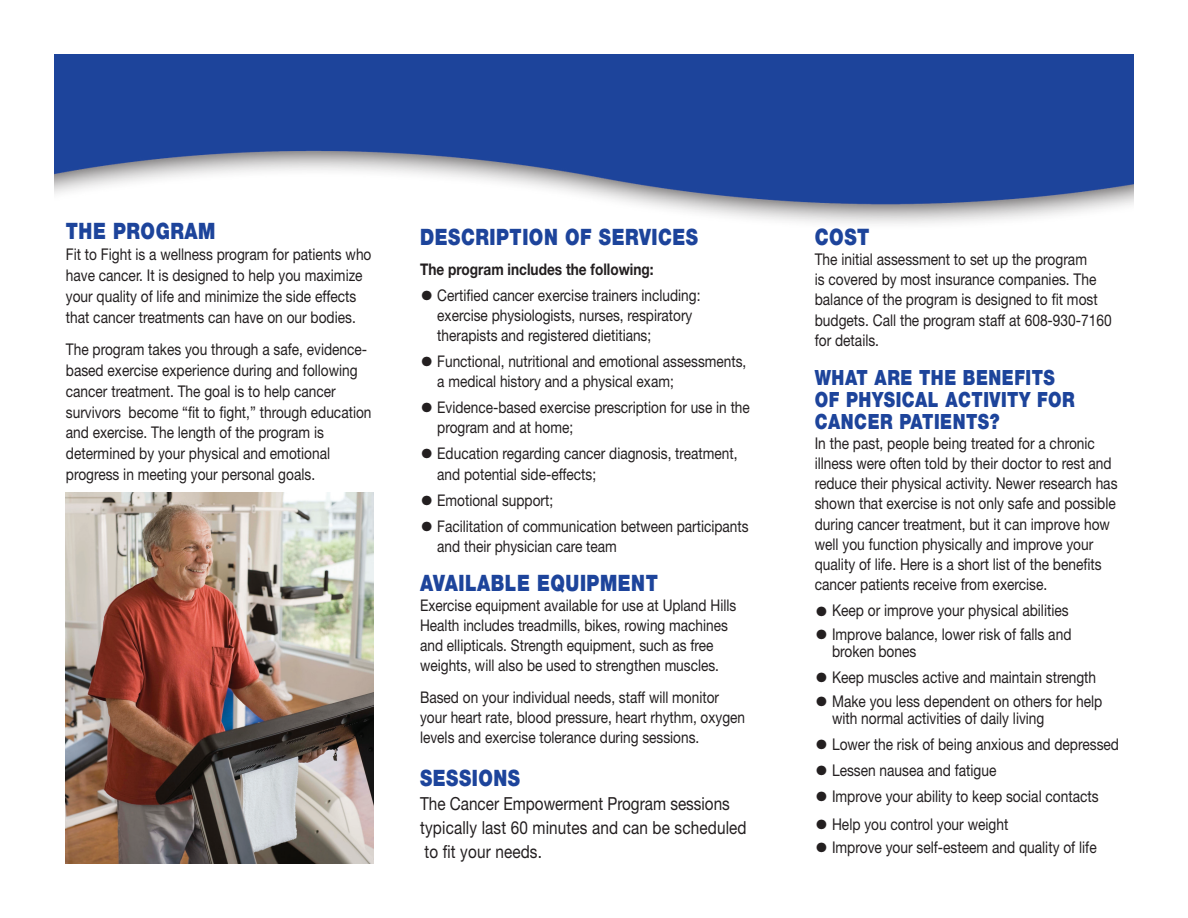
<style>
.page{position:relative;width:1188px;height:918px;background:#fff}
.page>*{position:absolute;margin:0;border:0;box-sizing:border-box;transform-origin:0 0}
.t1{font:900 22.8px "Helvetica Neue LT Pro";color:#1d449b;scale:.81 1}
.t2{font:900 22.65px "Helvetica Neue LT Pro";letter-spacing:.03em;color:#1d449b;scale:.81 1}
.t3{font:900 21px/21.6px "Helvetica Neue LT Pro";letter-spacing:.03em;color:#1d449b;scale:.81 1}
.t4{font:18px/24px "Helvetica Neue LT Pro";letter-spacing:.01em;color:#231f20;scale:.85 1}
.t5{font:16.2px/20.2px "Helvetica Neue LT Pro";color:#231f20;scale:.85 1}
.t6{font:16.05px/20.1px "Helvetica Neue LT Pro";color:#231f20;scale:.85 1}
.t7{font:700 16.05px "Helvetica Neue LT Pro";color:#231f20;scale:.85 1}
.s1{font-size:26.85px}
.s2{font-size:27px}
</style>
<div class="page">
<img style="left:54px;top:54px;width:1080px;height:170px">
<img style="left:66px;top:493px;width:307px;height:371px">
<h2 class="t2" style="left:66px;top:218px;width:186px">THE PROGRAM</h2>
<p class="t5" style="left:66px;top:243px;width:361px;line-height:20.9px">Fit to Fight is a wellness program for patients who have cancer. It is designed to help you maximize your quality of life and minimize the side effects that cancer treatments can have on our bodies.</p>
<p class="t5" style="left:66px;top:339px;width:361px;line-height:20.9px">The program takes you through a safe, evidence&shy;based exercise experience during and following cancer treatment. The goal is to help cancer survivors become “fit to fight,” through education and exercise. The length of the program is determined by your physical and emotional progress in meeting your personal goals.</p>
<h2 class="t2" style="left:420px;top:223px;width:345px">DESCRIPTION OF SERVICES</h2>
<p class="t7" style="left:420px;top:259px;width:276px">The program includes the following:</p>
<p class="t6" style="left:437px;top:285px;width:311px;text-indent:-17px"><span class="s1">•</span> Certified cancer exercise trainers including: exercise physiologists, nurses, respiratory therapists and registered dietitians;</p>
<p class="t6" style="left:437px;top:351px;width:365px;text-indent:-17px"><span class="s1">•</span> Functional, nutritional and emotional assessments, a medical history and a physical exam;</p>
<p class="t6" style="left:437px;top:397px;width:369px;text-indent:-17px"><span class="s1">•</span> Evidence-based exercise prescription for use in the program and at home;</p>
<p class="t6" style="left:437px;top:443px;width:355px;text-indent:-17px"><span class="s1">•</span> Education regarding cancer diagnosis, treatment, and potential side-effects;</p>
<p class="t6" style="left:420px;top:490px;width:158px"><span class="s1">•</span> Emotional support;</p>
<p class="t6" style="left:437px;top:516px;width:368px;text-indent:-17px"><span class="s1">•</span> Facilitation of communication between participants and their physician care team</p>
<h2 class="t2" style="left:420px;top:569px;width:295px">AVAILABLE EQUIPMENT</h2>
<p class="t6" style="left:420px;top:595px;width:373px">Exercise equipment available for use at Upland Hills Health includes treadmills, bikes, rowing machines and ellipticals. Strength equipment, such as free weights, will also be used to strengthen muscles.</p>
<p class="t6" style="left:420px;top:687px;width:384px">Based on your individual needs, staff will monitor your heart rate, blood pressure, heart rhythm, oxygen levels and exercise tolerance during sessions.</p>
<h2 class="t2" style="left:420px;top:764px;width:125px">SESSIONS</h2>
<p class="t4" style="left:420px;top:791px;width:386px">The Cancer Empowerment Program sessions typically last 60 minutes and can be scheduled to fit your needs.</p>
<h1 class="t1" style="left:815px;top:223px;width:69px">COST</h1>
<p class="t5" style="left:815px;top:249px;width:351px">The initial assessment to set up the program<br>is covered by most insurance companies. The balance of the program is designed to fit most budgets. Call the program staff at 608-930-7160 for details.</p>
<p class="t3" style="left:815px;top:367px;width:323px">WHAT ARE THE BENEFITS<br>OF PHYSICAL ACTIVITY FOR<br>CANCER PATIENTS?</p>
<p class="t5" style="left:815px;top:433px;width:358px">In the past, people being treated for a chronic illness were often told by their doctor to rest and reduce their physical activity. Newer research has shown that exercise is not only safe and possible during cancer treatment, but it can improve how well you function physically and improve your quality of life. Here is a short list of the benefits cancer patients receive from exercise.</p>
<p class="t5" style="left:815px;top:600px;width:300px"><span class="s2">•</span> Keep or improve your physical abilities</p>
<p class="t5" style="left:832px;top:625px;width:283px;line-height:17.5px;text-indent:-17px"><span class="s2">•</span> Improve balance, lower risk of falls and broken bones</p>
<p class="t5" style="left:815px;top:667px;width:333px"><span class="s2">•</span> Keep muscles active and maintain strength</p>
<p class="t5" style="left:832px;top:692px;width:319px;line-height:17.5px;text-indent:-17px"><span class="s2">•</span> Make you less dependent on others for help with normal activities of daily living</p>
<p class="t5" style="left:815px;top:734px;width:360px"><span class="s2">•</span> Lower the risk of being anxious and depressed</p>
<p class="t5" style="left:815px;top:760px;width:215px"><span class="s2">•</span> Lessen nausea and fatigue</p>
<p class="t5" style="left:815px;top:786px;width:336px"><span class="s2">•</span> Improve your ability to keep social contacts</p>
<p class="t5" style="left:815px;top:813px;width:229px"><span class="s2">•</span> Help you control your weight</p>
<p class="t5" style="left:815px;top:837px;width:333px"><span class="s2">•</span> Improve your self-esteem and quality of life</p>
</div>
